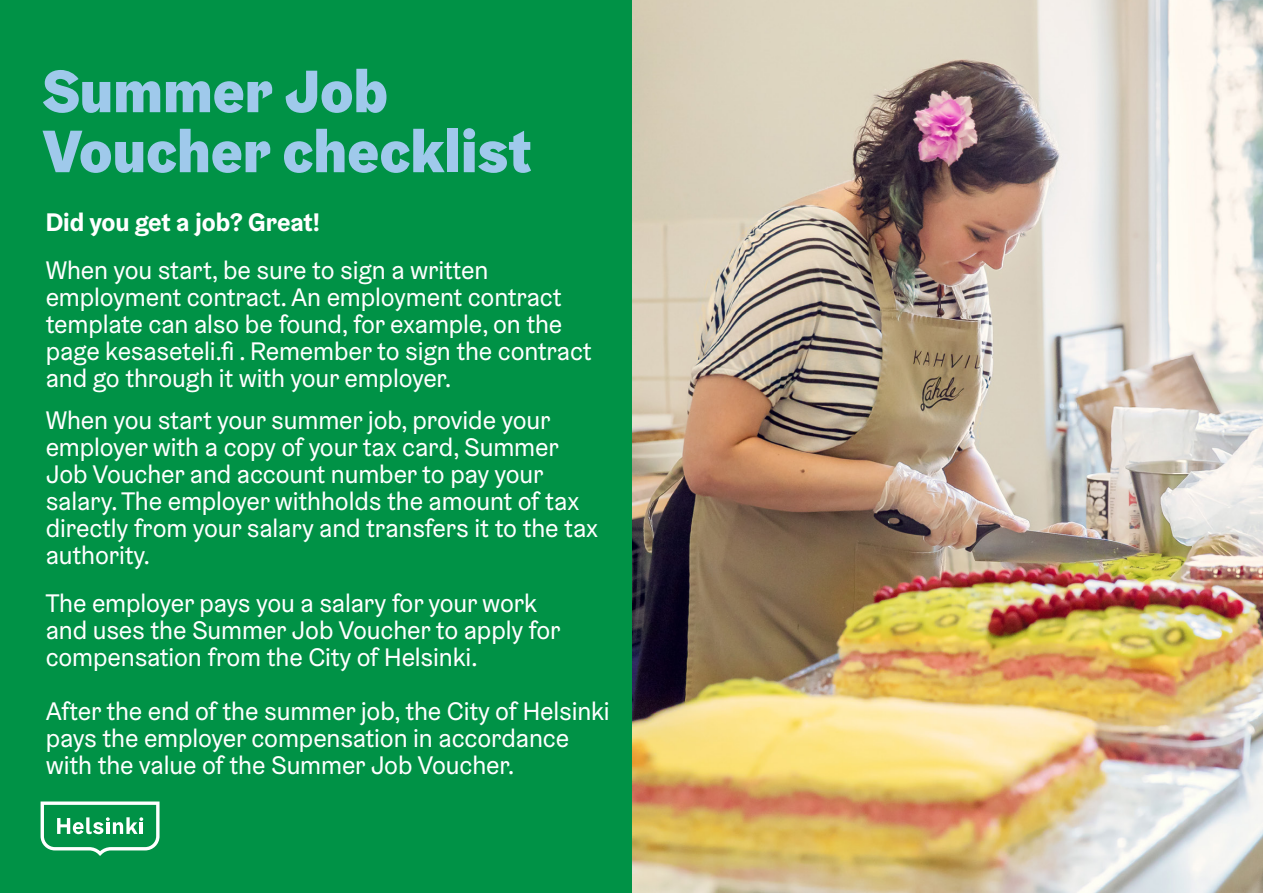
<style>
.page{position:relative;width:1263px;height:893px;background:#009246}
.page>*{position:absolute;margin:0;border:0;box-sizing:border-box;transform-origin:0 0}
.t1{font:900 60px/60px "Helsinki Grotesk";color:#9fc9eb}
.t2{font:25.5px/27px "Helsinki Grotesk";letter-spacing:-.005em;color:#fff}
.t3{font:700 25.5px "Helsinki Grotesk";letter-spacing:-.005em;color:#fff}
</style>
<div class="page">
<svg style="left:41px;top:801px;width:119px;height:55px"></svg>
<img style="left:632px;top:0;width:631px;height:893px">
<h1 class="t1" style="left:43px;top:61px;width:490px">Summer Job<br>Voucher checklist</h1>
<p class="t3" style="left:46px;top:206px;width:276px">Did you get a job? Great!</p>
<p class="t2" style="left:46px;top:257px;width:547px">When you start, be sure to sign a written employment contract. An employment contract template can also be found, for example, on the page kesaseteli.fi . Remember to sign the contract and go through it with your employer.</p>
<p class="t2" style="left:46px;top:407px;width:554px">When you start your summer job, provide your employer with a copy of your tax card, Summer Job Voucher and account number to pay your salary. The employer withholds the amount of tax directly from your salary and transfers it to the tax authority.</p>
<p class="t2" style="left:46px;top:590px;width:516px">The employer pays you a salary for your work and uses the Summer Job Voucher to apply for compensation from the City of Helsinki.</p>
<p class="t2" style="left:46px;top:698px;width:565px">After the end of the summer job, the City of Helsinki pays the employer compensation in accordance with the value of the Summer Job Voucher.</p>
</div>
